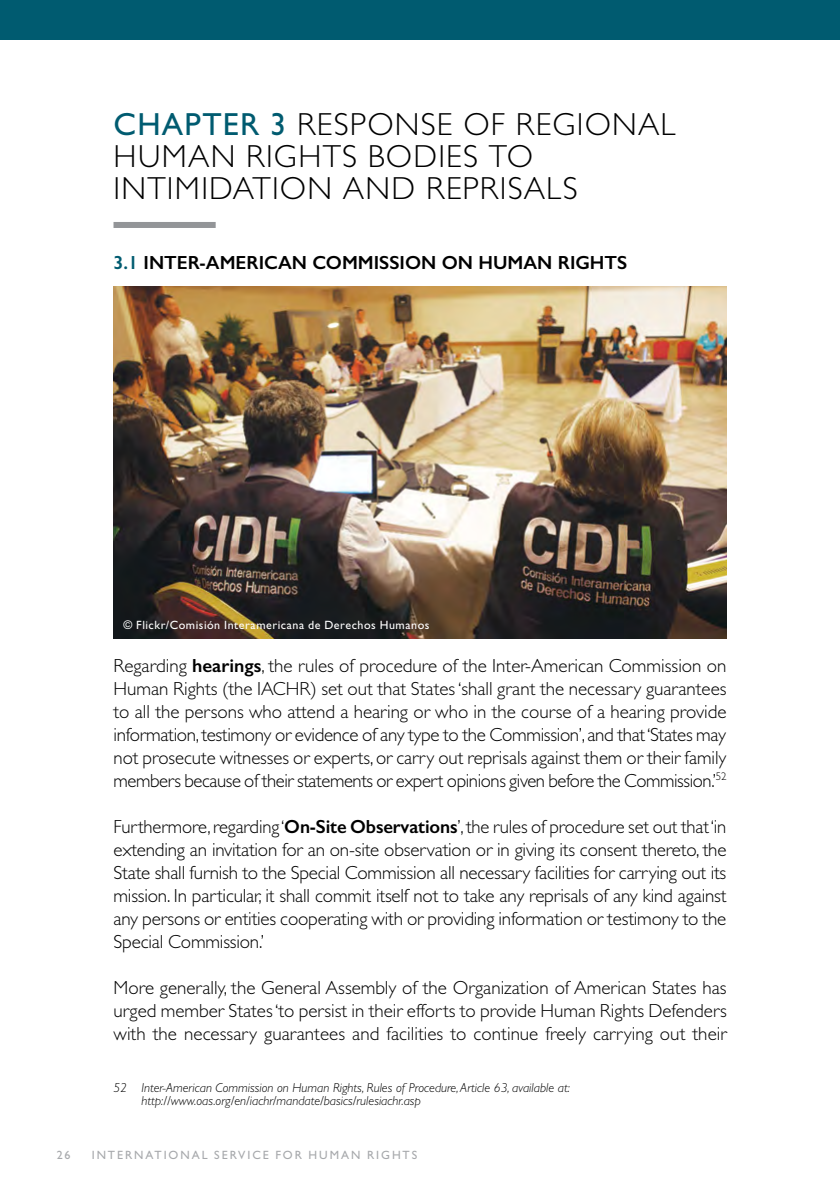
<style>
.page{position:relative;width:840px;height:1191px;background:#fff}
.page>*{position:absolute;margin:0;border:0;box-sizing:border-box;transform-origin:0 0}
.t1{font:300 32px/32px "Gill Sans Std";letter-spacing:.04em;color:#000}
.t2{font:300 19px/23px "Gill Sans Std";letter-spacing:-.01em;color:#000;text-align:justify}
.t3{font:600 19px "Gill Sans";color:#000}
.t4{font:italic 300 13px/13px "Gill Sans Std";color:#000}
.t5{font:12px "Gill Sans Std";letter-spacing:.045em;color:#fff}
.t6{font:12px "Gill Sans Std";letter-spacing:.16em;color:#a7a9ac}
.s1{font-weight:400;color:#005b70}
.s2{color:#005b70}
.s3{font-family:"Gill Sans";font-weight:600}
</style>
<div class="page">
<div style="left:113px;top:222px;width:102px;height:6px;background:#939598"></div>
<div style="left:0;top:0;width:839px;height:40px;background:#005b70"></div>
<img style="left:113px;top:286px;width:613px;height:352px">
<h1 class="t1" style="left:113px;top:109px;width:563px"><span class="s1">CHAPTER 3</span> RESPONSE OF REGIONAL<br>HUMAN RIGHTS BODIES TO<br>INTIMIDATION AND REPRISALS</h1>
<p class="t3" style="left:113px;top:251px;width:515px"><span class="s2">3.1</span> INTER-AMERICAN COMMISSION ON HUMAN RIGHTS</p>
<p class="t5" style="left:123px;top:618px;width:307px">© Flickr/Comisión Interamericana de Derechos Humanos</p>
<p class="t2" style="left:113px;top:654px;width:614px">Regarding <span class="s3">hearings</span>, the rules of procedure of the Inter-American Commission on Human Rights (the IACHR) set out that States ‘shall grant the necessary guarantees to all the persons who attend a hearing or who in the course of a hearing provide information, testimony or evidence of any type to the Commission’, and that ‘States may not prosecute witnesses or experts, or carry out reprisals against them or their family members because of their statements or expert opinions given before the Commission.’<sup>52</sup></p>
<p class="t2" style="left:113px;top:815px;width:614px">Furthermore, regarding ‘<span class="s3">On-Site Observations</span>’, the rules of procedure set out that ‘in extending an invitation for an on-site observation or in giving its consent thereto, the State shall furnish to the Special Commission all necessary facilities for carrying out its mission. In particular, it shall commit itself not to take any reprisals of any kind against any persons or entities cooperating with or providing information or testimony to the Special Commission.’</p>
<p class="t2" style="left:113px;top:976px;width:614px">More generally, the General Assembly of the Organization of American States has urged member States ‘to persist in their efforts to provide Human Rights Defenders with the necessary guarantees and facilities to continue freely carrying out their</p>
<p class="t4" style="left:141px;top:1081px;width:429px;text-indent:-28px">52 Inter-American Commission on Human Rights, Rules of Procedure, Article 63, available at: http://www.oas.org/en/iachr/mandate/basics/rulesiachr.asp</p>
<p class="t6" style="left:57px;top:1148px;width:15px">26</p>
<p class="t6" style="left:92px;top:1148px;width:327px">INTERNATIONAL SERVICE FOR HUMAN RIGHTS</p>
</div>
